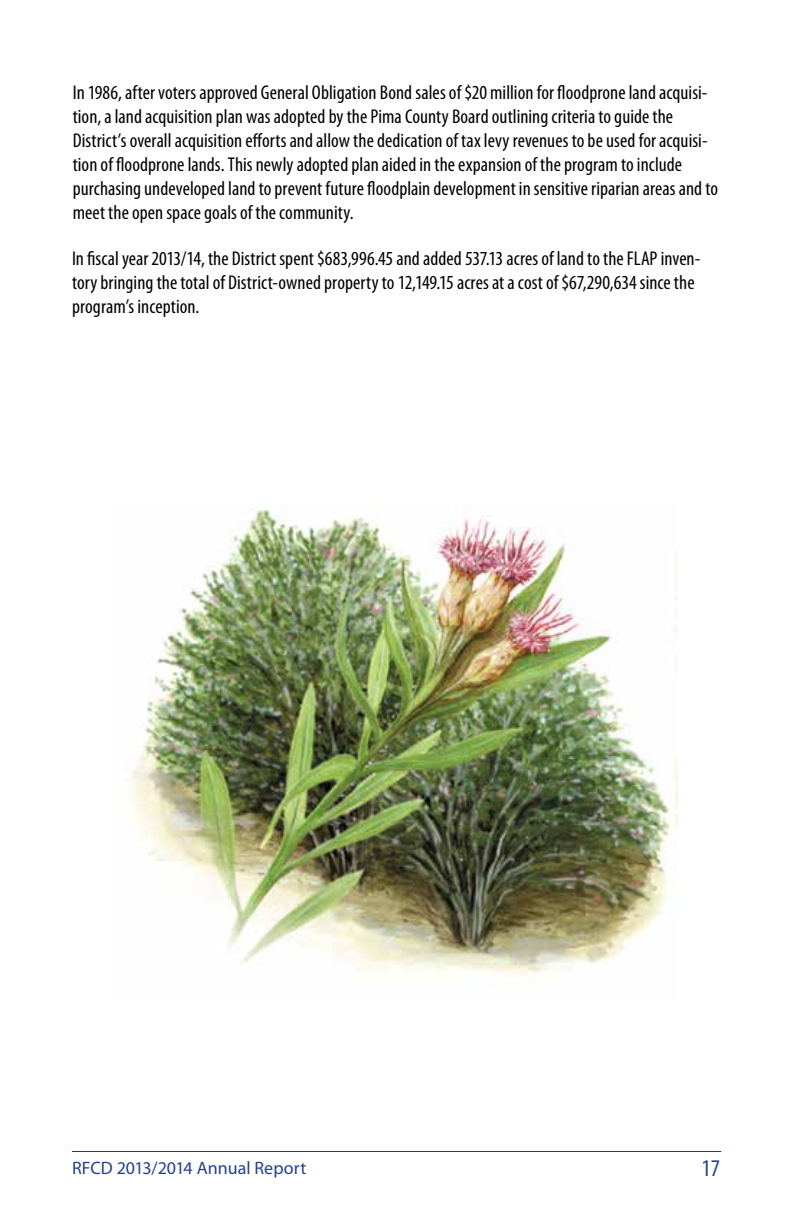
<style>
.page{position:relative;width:792px;height:1224px;background:#fff}
.page>*{position:absolute;margin:0;border:0;box-sizing:border-box;transform-origin:0 0}
.t1{font:condensed 24px "Myriad Pro";color:#25408f}
.t2{font:condensed 20px/24px "Myriad Pro";letter-spacing:.005em;color:#000}
.t3{font:18px "Myriad Pro";letter-spacing:-.005em;color:#25408f}
.s1{font-style:inherit}
</style>
<div class="page">
<hr style="left:72px;top:1151px;width:649px;height:1px;background:#752104">
<img style="left:131px;top:505px;width:546px;height:470px">
<p class="t2" style="left:73px;top:80px;width:647px">In 1986, after voters approved General Obligation Bond sales of $20 million for floodprone land acquisi&shy;tion, a land acquisition plan was adopted by the Pima County Board outlining criteria to guide the District’s overall acquisition efforts and allow the dedication of tax levy revenues to be used for acquisi&shy;tion of floodprone lands. This newly adopted plan aided in the expansion of the program to include purchasing undeveloped land to prevent future floodplain development in sensitive riparian areas and to meet the open space goals of the community.</p>
<p class="t2" style="left:72px;top:246px;width:630px">In fiscal year 2013/14, the District spent $683,996.45 and added 537.13 acres of land to the FLAP inven&shy;tory bringing the total of District-owned property to 12,149.15 acres at a cost of $67,290,634 since the program’s inception.</p>
<p class="t3" style="left:72px;top:1157px;width:236px">RFCD 2013/2014 <span class="s1">Annual Report</span></p>
<p class="t1" style="left:702px;top:1154px;width:20px">17</p>
</div>
